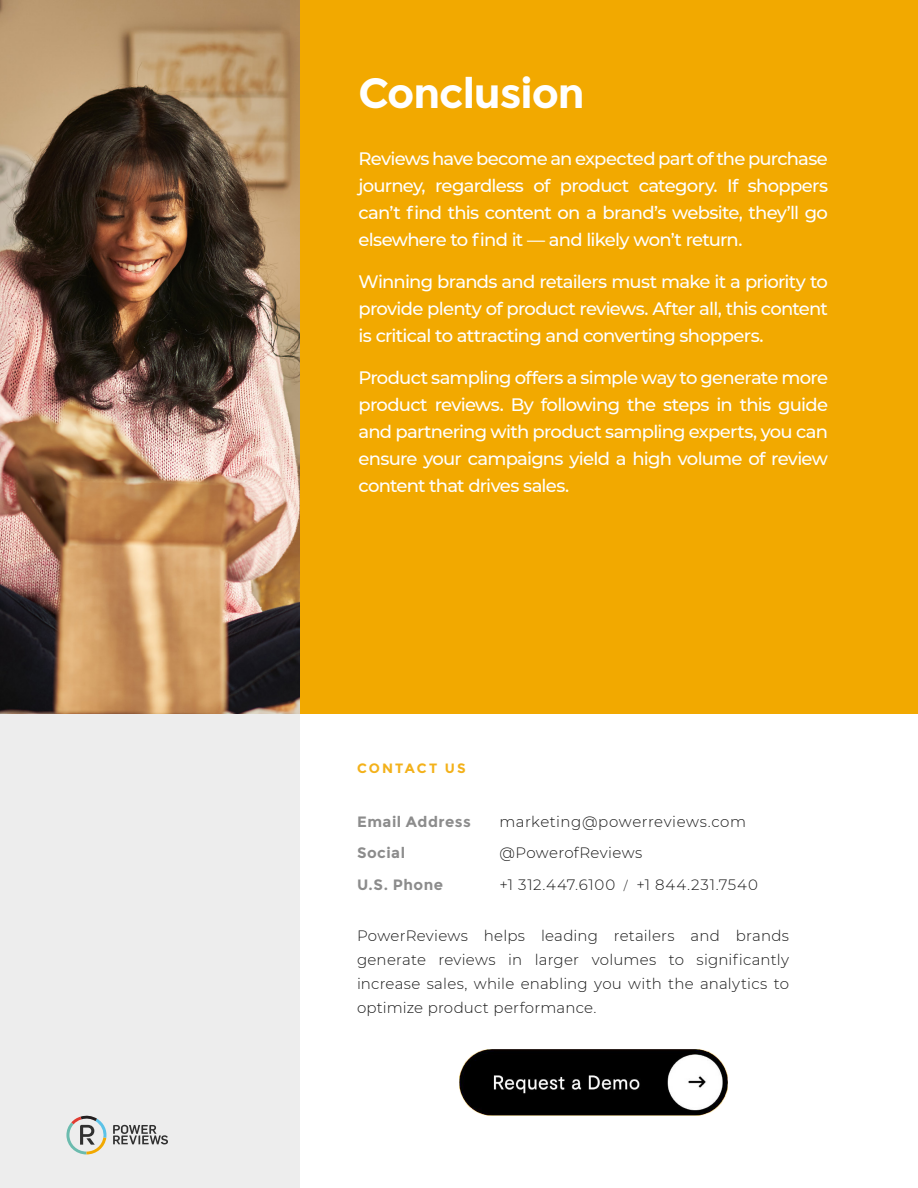
<style>
.page{position:relative;width:918px;height:1188px;background:#fff}
.page>*{position:absolute;margin:0;border:0;box-sizing:border-box;transform-origin:0 0}
.t1{font:700 42px "Montserrat";letter-spacing:-.025em;color:#fff}
.t2{font:500 18px/27px "Montserrat";letter-spacing:-.04em;color:#fff;text-align:justify}
.t3{font:300 15px/24px "Montserrat";letter-spacing:.02em;color:#191919;text-align:justify}
.t4{font:300 15px "Montserrat";letter-spacing:.06em;color:#191919}
.t5{font:700 15px "Montserrat";letter-spacing:.035em;color:#8c8c8c}
.t6{font:700 13.5px "Montserrat";letter-spacing:.15em;color:#f3b11a}
.s1{font-size:12px}
</style>
<div class="page">
<div style="left:0;top:714px;width:300px;height:474px;background:#ededed"></div>
<img style="left:0;top:0;width:300px;height:714px">
<div style="left:300px;top:0;width:618px;height:714px;background:#f2a900"></div>
<svg style="left:113px;top:1125px;width:55px;height:19px"></svg>
<svg style="left:66px;top:1115px;width:41px;height:40px"></svg>
<img style="left:459px;top:1049px;width:269px;height:67px">
<h1 class="t1" style="left:358px;top:76px;width:228px">Conclusion</h1>
<p class="t2" style="left:358px;top:147px;width:471px">Reviews have become an expected part of the purchase journey, regardless of product category. If shoppers can’t find this content on a brand’s website, they’ll go elsewhere to find it — and likely won’t return.</p>
<p class="t2" style="left:358px;top:270px;width:471px">Winning brands and retailers must make it a priority to provide plenty of product reviews. After all, this content is critical to attracting and converting shoppers.</p>
<p class="t2" style="left:358px;top:366px;width:471px">Product sampling offers a simple way to generate more product reviews. By following the steps in this guide and partnering with product sampling experts, you can ensure your campaigns yield a high volume of review content that drives sales.</p>
<p class="t6" style="left:357px;top:763px;width:110px">CONTACT US</p>
<p class="t5" style="left:357px;top:816px;width:115px">Email Address</p>
<p class="t3" style="left:500px;top:810px;width:248px">marketing@powerreviews.com</p>
<p class="t5" style="left:357px;top:847px;width:50px">Social</p>
<p class="t3" style="left:499px;top:842px;width:144px">@PowerofReviews</p>
<p class="t5" style="left:357px;top:879px;width:88px">U.S. Phone</p>
<p class="t4" style="left:500px;top:877px;width:260px">+1 312.447.6100 <span class="s1">/</span> +1 844.231.7540</p>
<p class="t3" style="left:357px;top:924px;width:434px">PowerReviews helps leading retailers and brands generate reviews in larger volumes to significantly increase sales, while enabling you with the analytics to optimize product performance.</p>
</div>
